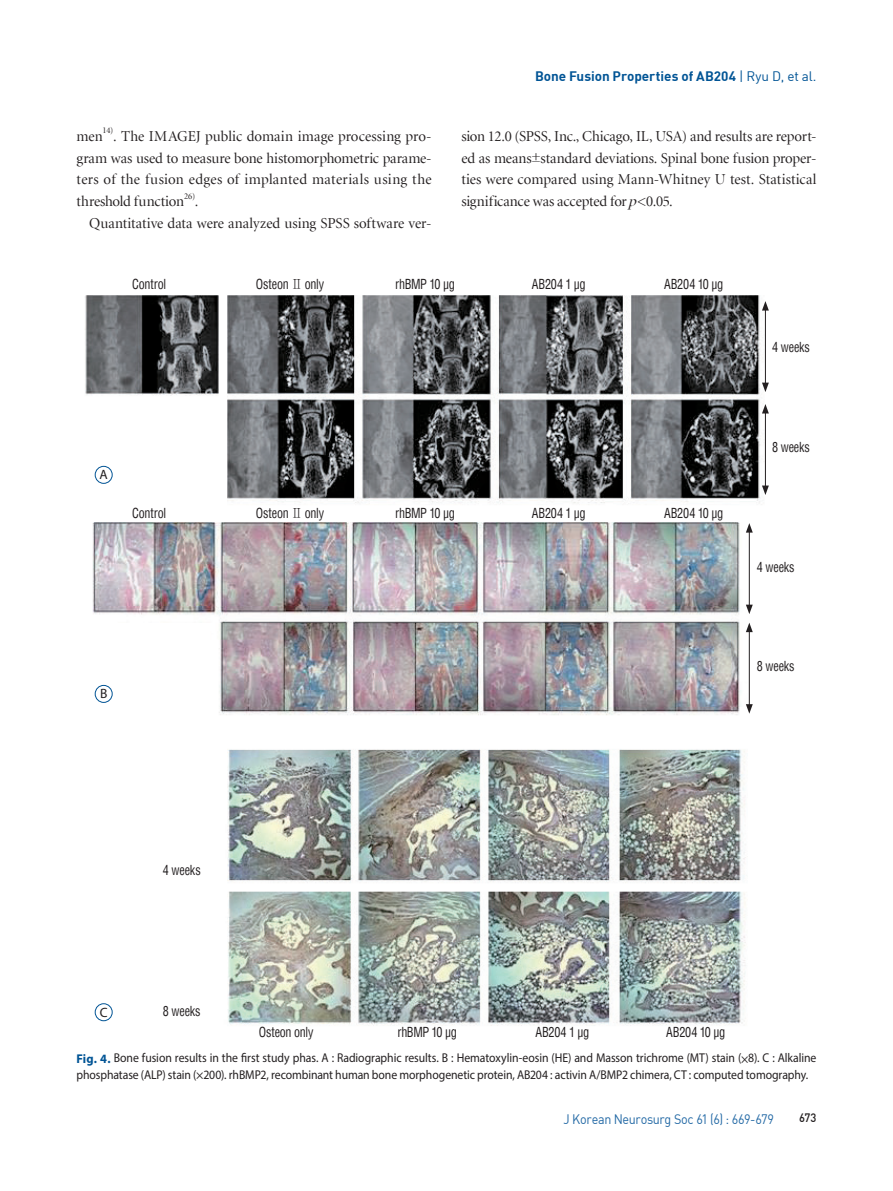
<style>
.page{position:relative;width:893px;height:1191px;background:#fff}
.page>*{position:absolute;margin:0;border:0;box-sizing:border-box;transform-origin:0 0}
.t1{font:15px/21.8px "Minion LT Display";letter-spacing:.005em;color:#231f20;text-align:justify}
.t2{font:condensed 13.5px "Helvetica";letter-spacing:-.015em;color:#231f20;scale:.9 1}
.t3{font:700 13.5px "DIN";color:#005495}
.t4{font:13.5px "DIN";letter-spacing:-.025em;color:#2369a5;scale:.93 1}
.t5{font:condensed 13.5px "Helvetica";letter-spacing:-.035em;color:#231f20;scale:.9 1}
.t6{font:13.5px "Myriad Pro";color:#231f20}
.t7{font:12.75px/16.5px "Myriad Pro";letter-spacing:-.005em;color:#231f20;scale:.92 1}
.t8{font:12px "Dinmed";color:#231f20;scale:.93 1}
.t9{font:8.7px "Minion LT Display";color:#231f20}
.s1{font-weight:400}
.s2{font-style:italic}
.s3{font-family:"Adobe Myungjo Std";font-weight:500;font-stretch:normal}
.s4{font-weight:700;color:#005495}
</style>
<div class="page">
<img style="left:85px;top:295px;width:684px;height:731px">
<hr style="left:765px;top:308px;width:1px;height:77px;background:#231f20">
<svg style="left:762px;top:301px;width:7px;height:9px"></svg>
<svg style="left:762px;top:382px;width:7px;height:10px"></svg>
<hr style="left:765px;top:411px;width:1px;height:77px;background:#231f20">
<svg style="left:762px;top:404px;width:7px;height:9px"></svg>
<svg style="left:762px;top:485px;width:7px;height:10px"></svg>
<hr style="left:749px;top:530px;width:1px;height:77px;background:#231f20">
<svg style="left:746px;top:523px;width:7px;height:9px"></svg>
<svg style="left:746px;top:604px;width:7px;height:10px"></svg>
<hr style="left:749px;top:630px;width:1px;height:76px;background:#231f20">
<svg style="left:746px;top:622px;width:7px;height:10px"></svg>
<svg style="left:746px;top:704px;width:7px;height:9px"></svg>
<div style="left:95px;top:466px;width:17px;height:17px;background:#fff;border-radius:50%"></div>
<div style="left:95px;top:466px;width:17px;height:17px;border:1px solid #005495;border-radius:50%"></div>
<div style="left:95px;top:1003px;width:17px;height:17px;background:#fff;border-radius:50%"></div>
<div style="left:95px;top:1003px;width:17px;height:18px;border:1px solid #005495;border-radius:50%"></div>
<div style="left:95px;top:685px;width:17px;height:17px;background:#fff;border-radius:50%"></div>
<div style="left:95px;top:685px;width:17px;height:17px;border:1px solid #005495;border-radius:50%"></div>
<p class="t3" style="left:535px;top:68px;width:283px">Bone Fusion Properties of AB204 <span class="s1">| Ryu D, et al.</span></p>
<p class="t9" style="left:103px;top:126px;width:12px">14)</p>
<p class="t1" style="left:76px;top:126px;width:357px;text-indent:37px">. The IMAGEJ public domain image processing pro&shy;gram was used to measure bone histomorphometric parame&shy;ters of the fusion edges of implanted materials using the threshold function</p>
<p class="t1" style="left:76px;top:126px;width:28px">men</p>
<p class="t9" style="left:184px;top:192px;width:13px">26)</p>
<p class="t1" style="left:89px;top:191px;width:344px;text-indent:106px">.<br>Quantitative data were analyzed using SPSS software ver-</p>
<p class="t1" style="left:461px;top:126px;width:357px">sion 12.0 (SPSS, Inc., Chicago, IL, USA) and results are report&shy;ed as means±standard deviations. Spinal bone fusion proper&shy;ties were compared using Mann-Whitney U test. Statistical significance was accepted for <span class="s2">p</span>&lt;0.05.</p>
<p class="t2" style="left:132px;top:275px;width:39px">Control</p>
<p class="t2" style="left:256px;top:275px;width:77px">Osteon <span class="s3">Ⅱ</span> only</p>
<p class="t5" style="left:395px;top:275px;width:68px">rhBMP 10 µg</p>
<p class="t2" style="left:532px;top:275px;width:61px">AB204 1 µg</p>
<p class="t2" style="left:664px;top:275px;width:67px">AB204 10 µg</p>
<p class="t2" style="left:772px;top:339px;width:44px">4 weeks</p>
<p class="t6" style="left:100px;top:466px;width:10px">A</p>
<p class="t2" style="left:132px;top:504px;width:39px">Control</p>
<p class="t2" style="left:256px;top:504px;width:77px">Osteon <span class="s3">Ⅱ</span> only</p>
<p class="t5" style="left:395px;top:504px;width:68px">rhBMP 10 µg</p>
<p class="t2" style="left:532px;top:504px;width:61px">AB204 1 µg</p>
<p class="t2" style="left:664px;top:504px;width:67px">AB204 10 µg</p>
<p class="t2" style="left:772px;top:438px;width:44px">8 weeks</p>
<p class="t2" style="left:757px;top:558px;width:44px">4 weeks</p>
<p class="t6" style="left:100px;top:685px;width:9px">B</p>
<p class="t2" style="left:757px;top:657px;width:44px">8 weeks</p>
<p class="t6" style="left:100px;top:1004px;width:9px">C</p>
<p class="t2" style="left:163px;top:861px;width:44px">4 weeks</p>
<p class="t2" style="left:163px;top:1002px;width:44px">8 weeks</p>
<p class="t2" style="left:259px;top:1023px;width:62px">Osteon only</p>
<p class="t5" style="left:397px;top:1023px;width:68px">rhBMP 10 µg</p>
<p class="t2" style="left:535px;top:1023px;width:61px">AB204 1 µg</p>
<p class="t2" style="left:666px;top:1023px;width:67px">AB204 10 µg</p>
<p class="t7" style="left:77px;top:1049px;width:806px"><span class="s4">Fig. 4.</span> Bone fusion results in the first study phas. A : Radiographic results. B : Hematoxylin-eosin (HE) and Masson trichrome (MT) stain (×8). C : Alkaline phosphatase (ALP) stain (×200). rhBMP2, recombinant human bone morphogenetic protein, AB204 : activin A/BMP2 chimera, CT : computed tomography.</p>
<p class="t4" style="left:564px;top:1110px;width:228px">J Korean Neurosurg Soc 61 (6) : 669-679</p>
<p class="t8" style="left:799px;top:1109px;width:20px">673</p>
</div>
